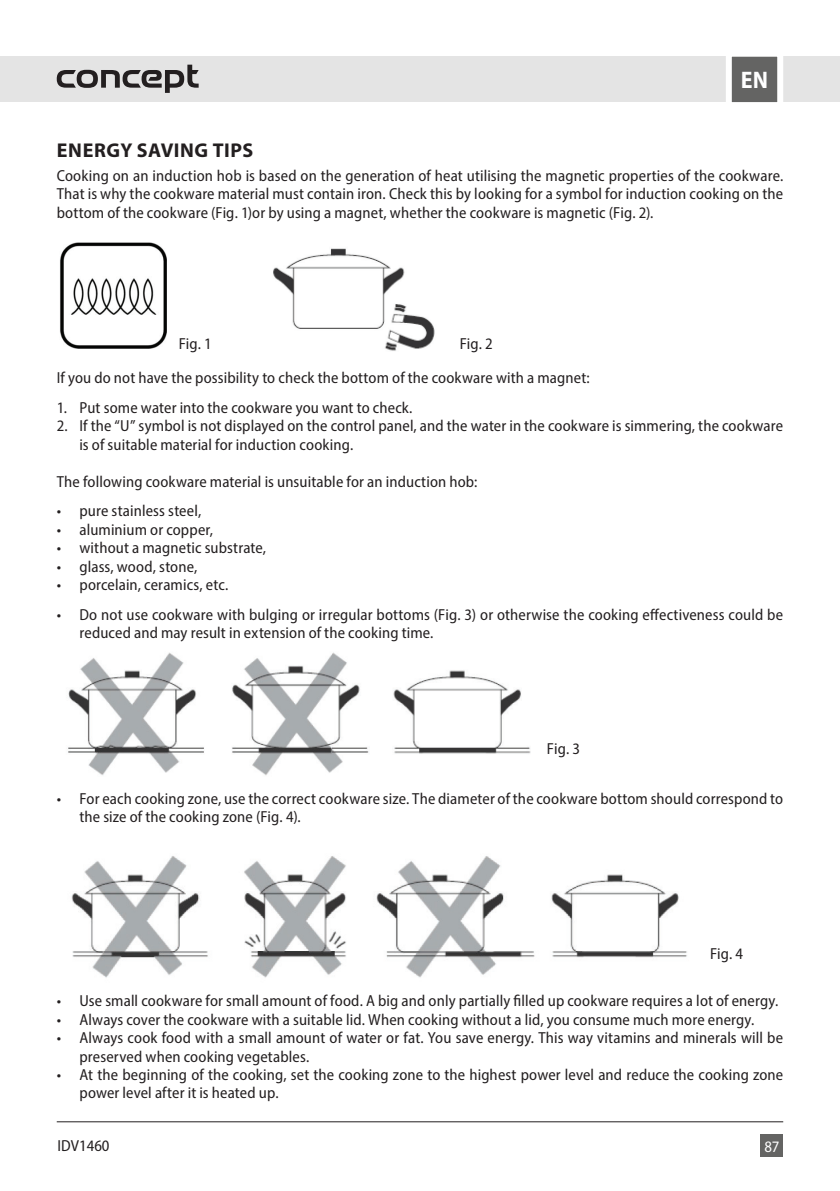
<style>
.page{position:relative;width:840px;height:1191px;background:#fff}
.page>*{position:absolute;margin:0;border:0;box-sizing:border-box;transform-origin:0 0}
.t1{font:700 semi-condensed 24px "Myriad Pro";color:#fff}
.t2{font:700 20px "Myriad Pro";letter-spacing:.025em;color:#231f20}
.t3{font:semi-condensed 16px/18.4px "Myriad Pro";letter-spacing:.01em;color:#231f20}
.t4{font:semi-condensed 16px "Myriad Pro";color:#fff}
</style>
<div class="page">
<div style="left:0;top:57px;width:839px;height:45px;background:#e4e4e4"></div>
<div style="left:760px;top:1134px;width:22px;height:23px;background:#646463"></div>
<svg style="left:722px;top:56px;width:63px;height:47px;background:#909090"></svg>
<hr style="left:57px;top:1121px;width:725px;height:1px;background:#231f20">
<svg style="left:57px;top:65px;width:141px;height:28px"></svg>
<img style="left:273px;top:248px;width:162px;height:103px">
<img style="left:60px;top:242px;width:106px;height:107px">
<img style="left:68px;top:652px;width:463px;height:124px">
<img style="left:71px;top:856px;width:616px;height:122px">
<h1 class="t1" style="left:740px;top:65px;width:29px">EN</h1>
<p class="t2" style="left:57px;top:137px;width:198px">ENERGY SAVING TIPS</p>
<p class="t3" style="left:57px;top:166px;width:727px;text-align:justify">Cooking on an induction hob is based on the generation of heat utilising the magnetic properties of the cookware.<br>That is why the cookware material must contain iron. Check this by looking for a symbol for induction cooking on the bottom of the cookware (Fig. 1)or by using a magnet, whether the cookware is magnetic (Fig. 2).</p>
<p class="t3" style="left:179px;top:334px;width:35px">Fig. 1</p>
<p class="t3" style="left:459px;top:334px;width:35px">Fig. 2</p>
<p class="t3" style="left:57px;top:368px;width:534px">If you do not have the possibility to check the bottom of the cookware with a magnet:</p>
<p class="t3" style="left:57px;top:398px;width:357px">1. Put some water into the cookware you want to check.</p>
<p class="t3" style="left:79px;top:417px;width:704px;text-indent:-23px">2. If the “U” symbol is not displayed on the control panel, and the water in the cookware is simmering, the cookware is of suitable material for induction cooking.</p>
<p class="t3" style="left:57px;top:472px;width:422px">The following cookware material is unsuitable for an induction hob:</p>
<p class="t3" style="left:57px;top:501px;width:146px">• pure stainless steel,</p>
<p class="t3" style="left:57px;top:520px;width:158px">• aluminium or copper,</p>
<p class="t3" style="left:57px;top:538px;width:211px">• without a magnetic substrate,</p>
<p class="t3" style="left:57px;top:557px;width:142px">• glass, wood, stone,</p>
<p class="t3" style="left:57px;top:575px;width:173px">• porcelain, ceramics, etc.</p>
<p class="t3" style="left:79px;top:605px;width:704px;text-indent:-23px">• Do not use cookware with bulging or irregular bottoms (Fig. 3) or otherwise the cooking effectiveness could be reduced and may result in extension of the cooking time.</p>
<p class="t3" style="left:546px;top:739px;width:35px">Fig. 3</p>
<p class="t3" style="left:79px;top:789px;width:704px;text-indent:-23px">• For each cooking zone, use the correct cookware size. The diameter of the cookware bottom should correspond to the size of the cooking zone (Fig. 4).</p>
<p class="t3" style="left:709px;top:944px;width:35px">Fig. 4</p>
<p class="t3" style="left:57px;top:991px;width:722px">• Use small cookware for small amount of food. A big and only partially filled up cookware requires a lot of energy.</p>
<p class="t3" style="left:57px;top:1010px;width:698px">• Always cover the cookware with a suitable lid. When cooking without a lid, you consume much more energy.</p>
<p class="t3" style="left:79px;top:1028px;width:704px;text-indent:-23px">• Always cook food with a small amount of water or fat. You save energy. This way vitamins and minerals will be preserved when cooking vegetables.</p>
<p class="t3" style="left:79px;top:1065px;width:705px;text-indent:-23px">• At the beginning of the cooking, set the cooking zone to the highest power level and reduce the cooking zone power level after it is heated up.</p>
<p class="t3" style="left:58px;top:1135px;width:53px">IDV1460</p>
<p class="t4" style="left:763px;top:1136px;width:17px">87</p>
</div>
